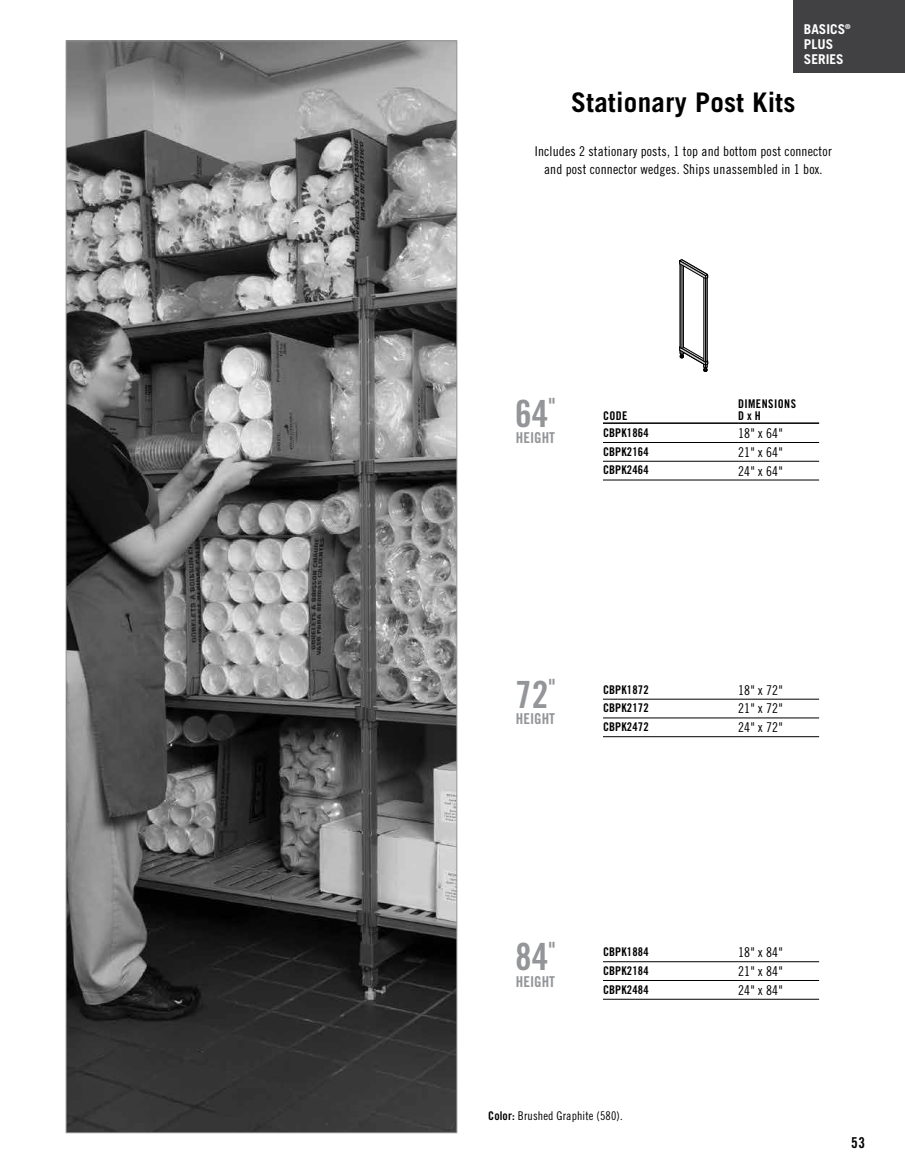
<style>
.page{position:relative;width:905px;height:1175px;background:#fff}
.page>*{position:absolute;margin:0;border:0;box-sizing:border-box;transform-origin:0 0}
.t1{font:37.5px "Trade Gothic LT Std Bd Cn 20";color:#939598}
.t2{font:700 27px "Trade Gothic LT Std";letter-spacing:.015em;color:#000}
.t3{font:15px "Trade Gothic LT Std Bd Cn 20";color:#939598}
.t4{font:15px "Trade Gothic LT Std Bd Cn 20";color:#000}
.t5{font:13.5px/18px "Trade Gothic LT Std Cn 18";letter-spacing:.015em;color:#000;text-align:center}
.t6{font:700 13.5px/15px "Trade Gothic LT Std";color:#fff}
.t7{font:12px "Trade Gothic LT Std Bd Cn 20";letter-spacing:.015em;color:#000}
.t8{font:12px "Trade Gothic LT Std Cn 18";letter-spacing:.015em;color:#000}
.t9{font:12px/12px "Trade Gothic LT Std Bd Cn 20";letter-spacing:.035em;color:#000}
.s1{font-family:"Trade Gothic LT Std Bd Cn 20"}
</style>
<div class="page">
<img style="left:68px;top:42px;width:387px;height:1089px">
<svg style="left:679px;top:259px;width:30px;height:113px"></svg>
<div style="left:793px;top:0;width:111px;height:73px;background:#414042"></div>
<hr style="left:603px;top:442px;width:135px;height:1px;background:#000">
<hr style="left:738px;top:442px;width:81px;height:1px;background:#000">
<hr style="left:603px;top:461px;width:135px;height:1px;background:#000">
<hr style="left:738px;top:461px;width:81px;height:1px;background:#000">
<hr style="left:603px;top:480px;width:135px;height:1px;background:#000">
<hr style="left:738px;top:480px;width:81px;height:1px;background:#000">
<hr style="left:603px;top:422px;width:135px;height:2px;background:#000">
<hr style="left:738px;top:422px;width:81px;height:2px;background:#000">
<hr style="left:603px;top:961px;width:135px;height:1px;background:#000">
<hr style="left:738px;top:961px;width:81px;height:1px;background:#000">
<hr style="left:603px;top:980px;width:135px;height:1px;background:#000">
<hr style="left:738px;top:980px;width:81px;height:1px;background:#000">
<hr style="left:603px;top:999px;width:135px;height:1px;background:#000">
<hr style="left:738px;top:999px;width:81px;height:1px;background:#000">
<hr style="left:603px;top:699px;width:135px;height:1px;background:#000">
<hr style="left:738px;top:699px;width:81px;height:1px;background:#000">
<hr style="left:603px;top:717px;width:135px;height:1px;background:#000">
<hr style="left:738px;top:717px;width:81px;height:1px;background:#000">
<hr style="left:603px;top:736px;width:135px;height:1px;background:#000">
<hr style="left:738px;top:736px;width:81px;height:1px;background:#000">
<p class="t6" style="left:804px;top:21px;width:48px">BASICS<sup>®<br></sup>PLUS<br>SERIES</p>
<h2 class="t2" style="left:571px;top:86px;width:226px">Stationary Post Kits</h2>
<p class="t5" style="left:535px;top:142px;width:298px">Includes 2 stationary posts, 1 top and bottom post connector and post connector wedges. Ships unassembled in 1 box.</p>
<h1 class="t1" style="left:515px;top:390px;width:42px">64<sup>"</sup></h1>
<p class="t3" style="left:516px;top:428px;width:41px">HEIGHT</p>
<p class="t7" style="left:603px;top:408px;width:26px">CODE</p>
<p class="t9" style="left:738px;top:398px;width:59px">DIMENSIONS<br>D x H</p>
<p class="t7" style="left:603px;top:425px;width:47px">CBPK1864</p>
<p class="t5" style="left:738px;top:424px;width:46px">18" x 64"</p>
<p class="t7" style="left:603px;top:444px;width:47px">CBPK2164</p>
<p class="t5" style="left:738px;top:443px;width:46px">21" x 64"</p>
<p class="t7" style="left:603px;top:463px;width:47px">CBPK2464</p>
<p class="t5" style="left:738px;top:461px;width:46px">24" x 64"</p>
<h1 class="t1" style="left:515px;top:671px;width:42px">72<sup>"</sup></h1>
<p class="t3" style="left:516px;top:709px;width:41px">HEIGHT</p>
<p class="t7" style="left:603px;top:682px;width:47px">CBPK1872</p>
<p class="t5" style="left:738px;top:680px;width:46px">18" x 72"</p>
<p class="t7" style="left:603px;top:700px;width:47px">CBPK2172</p>
<p class="t5" style="left:738px;top:699px;width:46px">21" x 72"</p>
<p class="t7" style="left:603px;top:719px;width:47px">CBPK2472</p>
<p class="t5" style="left:738px;top:718px;width:46px">24" x 72"</p>
<h1 class="t1" style="left:515px;top:933px;width:42px">84<sup>"</sup></h1>
<p class="t3" style="left:516px;top:972px;width:41px">HEIGHT</p>
<p class="t7" style="left:603px;top:944px;width:47px">CBPK1884</p>
<p class="t5" style="left:738px;top:943px;width:46px">18" x 84"</p>
<p class="t7" style="left:603px;top:963px;width:47px">CBPK2184</p>
<p class="t5" style="left:738px;top:962px;width:46px">21" x 84"</p>
<p class="t7" style="left:603px;top:982px;width:47px">CBPK2484</p>
<p class="t5" style="left:738px;top:980px;width:46px">24" x 84"</p>
<p class="t8" style="left:488px;top:1108px;width:136px"><span class="s1">Color:</span> Brushed Graphite (580).</p>
<p class="t4" style="left:851px;top:1133px;width:15px">53</p>
</div>
